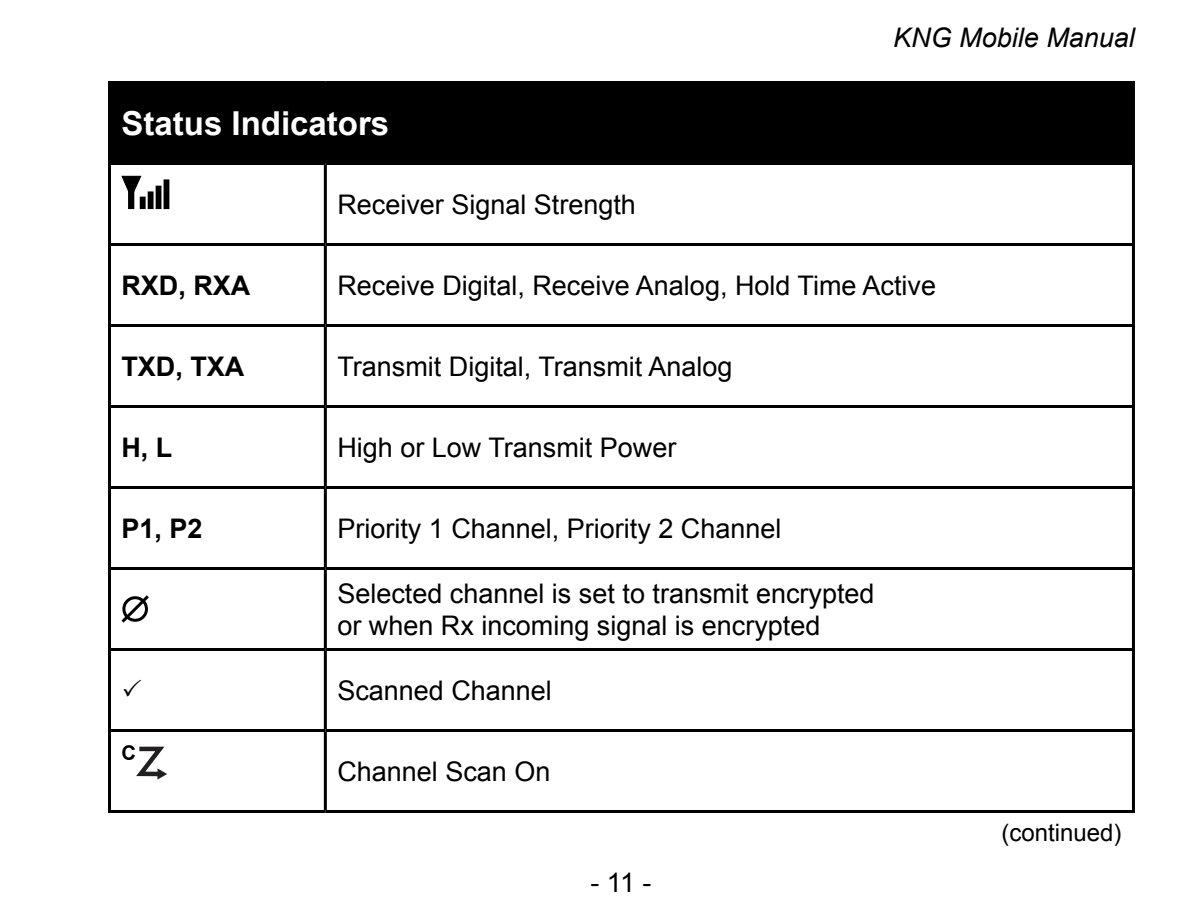
<style>
.page{position:relative;width:1188px;height:918px;background:#fff}
.page>*{position:absolute;margin:0;border:0;box-sizing:border-box;transform-origin:0 0}
.t1{font:700 33px "Arial";color:#fff}
.t2{font:27px/32.4px "Arial";color:#000}
.t3{font:700 27px "Arial";color:#000}
.t4{font:italic 27px "Arial";color:#000}
.t5{font:24px "Arial";color:#000}
.t6{font:700 20.4px "Arial";color:#000}
</style>
<div class="page">
<div style="left:110px;top:82px;width:1023px;height:82px;background:#000"></div>
<hr style="left:108px;top:81px;width:217px;height:3px;background:#000">
<hr style="left:108px;top:84px;width:3px;height:78px;background:#000">
<hr style="left:325px;top:81px;width:810px;height:3px;background:#000">
<hr style="left:1132px;top:84px;width:3px;height:78px;background:#000">
<hr style="left:108px;top:162px;width:217px;height:3px;background:#000">
<hr style="left:108px;top:165px;width:3px;height:78px;background:#000">
<hr style="left:325px;top:162px;width:810px;height:3px;background:#000">
<hr style="left:324px;top:165px;width:3px;height:78px;background:#000">
<hr style="left:1132px;top:165px;width:3px;height:78px;background:#000">
<hr style="left:108px;top:243px;width:217px;height:3px;background:#000">
<hr style="left:108px;top:246px;width:3px;height:78px;background:#000">
<hr style="left:325px;top:243px;width:810px;height:3px;background:#000">
<hr style="left:324px;top:246px;width:3px;height:78px;background:#000">
<hr style="left:1132px;top:246px;width:3px;height:78px;background:#000">
<hr style="left:108px;top:324px;width:217px;height:3px;background:#000">
<hr style="left:108px;top:327px;width:3px;height:78px;background:#000">
<hr style="left:325px;top:324px;width:810px;height:3px;background:#000">
<hr style="left:324px;top:327px;width:3px;height:78px;background:#000">
<hr style="left:1132px;top:327px;width:3px;height:78px;background:#000">
<hr style="left:108px;top:405px;width:217px;height:3px;background:#000">
<hr style="left:108px;top:408px;width:3px;height:78px;background:#000">
<hr style="left:325px;top:405px;width:810px;height:3px;background:#000">
<hr style="left:324px;top:408px;width:3px;height:78px;background:#000">
<hr style="left:1132px;top:408px;width:3px;height:78px;background:#000">
<hr style="left:108px;top:486px;width:217px;height:3px;background:#000">
<hr style="left:108px;top:489px;width:3px;height:78px;background:#000">
<hr style="left:325px;top:486px;width:810px;height:3px;background:#000">
<hr style="left:324px;top:489px;width:3px;height:78px;background:#000">
<hr style="left:1132px;top:489px;width:3px;height:78px;background:#000">
<hr style="left:108px;top:567px;width:217px;height:3px;background:#000">
<hr style="left:108px;top:570px;width:3px;height:78px;background:#000">
<hr style="left:325px;top:567px;width:810px;height:3px;background:#000">
<hr style="left:324px;top:570px;width:3px;height:78px;background:#000">
<hr style="left:1132px;top:570px;width:3px;height:78px;background:#000">
<hr style="left:108px;top:648px;width:217px;height:3px;background:#000">
<hr style="left:108px;top:651px;width:3px;height:78px;background:#000">
<hr style="left:325px;top:648px;width:810px;height:3px;background:#000">
<hr style="left:324px;top:651px;width:3px;height:78px;background:#000">
<hr style="left:1132px;top:651px;width:3px;height:78px;background:#000">
<hr style="left:108px;top:729px;width:217px;height:3px;background:#000">
<hr style="left:108px;top:732px;width:3px;height:78px;background:#000">
<hr style="left:325px;top:729px;width:810px;height:3px;background:#000">
<hr style="left:324px;top:732px;width:3px;height:78px;background:#000">
<hr style="left:1132px;top:732px;width:3px;height:78px;background:#000">
<hr style="left:108px;top:810px;width:217px;height:3px;background:#000">
<hr style="left:325px;top:810px;width:810px;height:3px;background:#000">
<div style="left:128px;top:177px;width:7px;height:32px;background:#000"></div>
<svg style="left:122px;top:176px;width:19px;height:22px"></svg>
<div style="left:139px;top:197px;width:7px;height:12px;background:#000"></div>
<div style="left:147px;top:191px;width:7px;height:18px;background:#000"></div>
<div style="left:155px;top:186px;width:7px;height:23px;background:#000"></div>
<div style="left:163px;top:179px;width:7px;height:30px;background:#000"></div>
<svg style="left:121px;top:595px;width:28px;height:28px"></svg>
<svg style="left:136px;top:746px;width:31px;height:34px"></svg>
<p class="t1" style="left:122px;top:102px;width:269px">Status Indicators</p>
<p class="t2" style="left:337px;top:188px;width:300px">Receiver Signal Strength</p>
<p class="t4" style="left:893px;top:23px;width:243px">KNG Mobile Manual</p>
<p class="t3" style="left:121px;top:268px;width:131px">RXD, RXA</p>
<p class="t2" style="left:337px;top:269px;width:600px">Receive Digital, Receive Analog, Hold Time Active</p>
<p class="t3" style="left:121px;top:349px;width:125px">TXD, TXA</p>
<p class="t2" style="left:337px;top:350px;width:397px">Transmit Digital, Transmit Analog</p>
<p class="t3" style="left:121px;top:430px;width:53px">H, L</p>
<p class="t2" style="left:337px;top:431px;width:341px">High or Low Transmit Power</p>
<p class="t3" style="left:121px;top:511px;width:83px">P1, P2</p>
<p class="t2" style="left:337px;top:512px;width:446px">Priority 1 Channel, Priority 2 Channel</p>
<p class="t2" style="left:337px;top:577px;width:539px">Selected channel is set to transmit encrypted or when Rx incoming signal is encrypted</p>
<p class="t2" style="left:337px;top:674px;width:216px">Scanned Channel</p>
<p class="t6" style="left:122px;top:739px;width:16px">C</p>
<p class="t2" style="left:337px;top:755px;width:215px">Channel Scan On</p>
<p class="t2" style="left:590px;top:867px;width:63px">- 11 -</p>
<p class="t5" style="left:1001px;top:817px;width:122px">(continued)</p>
</div>
